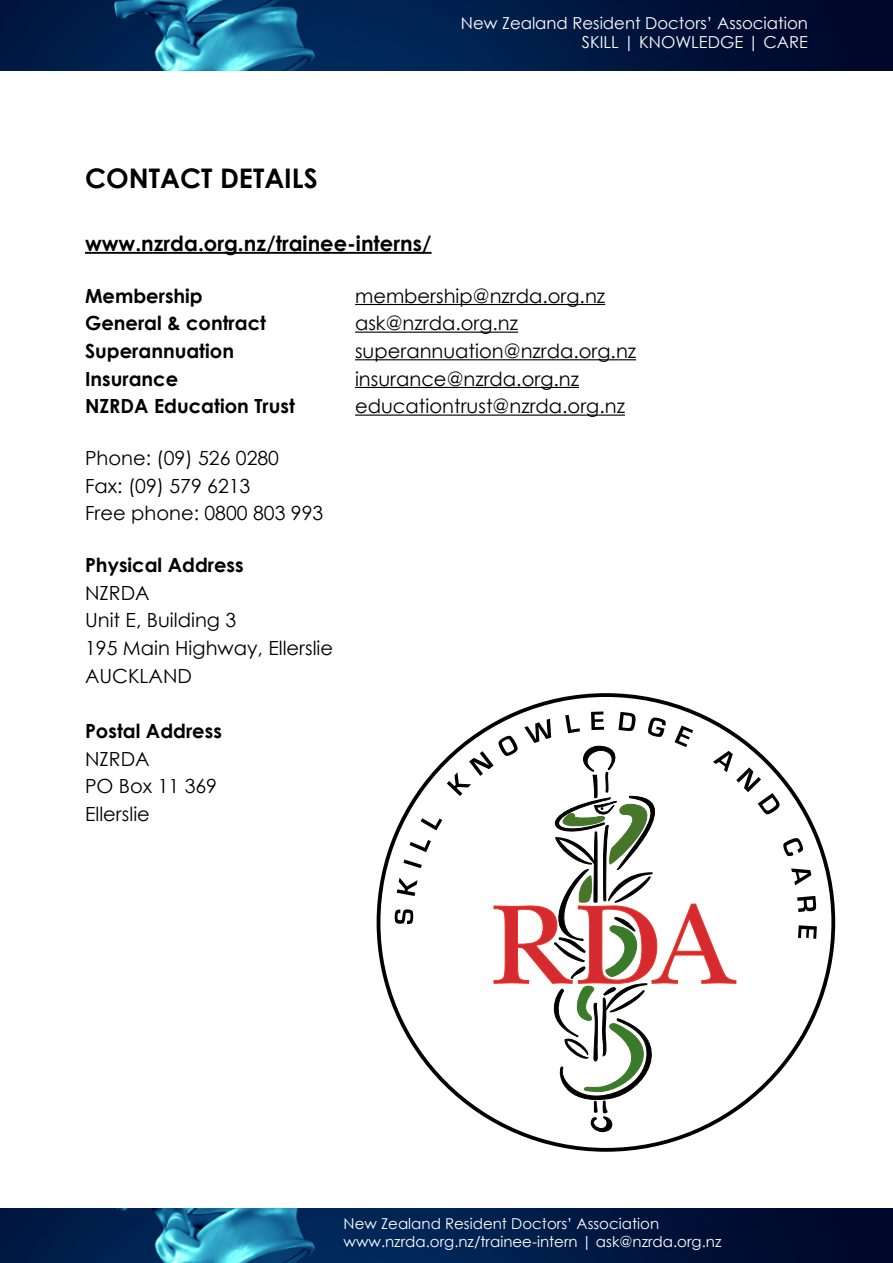
<style>
.page{position:relative;width:893px;height:1263px;background:#fff}
.page>*{position:absolute;margin:0;border:0;box-sizing:border-box;transform-origin:0 0}
.t1{font:700 27px "Century Gothic";color:#000}
.t2{font:700 21px "Century Gothic";color:#000}
.t3{font:19.5px/27.6px "Century Gothic";color:#000}
.t4{font:700 19.5px "Century Gothic";color:#000}
.t5{font:16.5px/19.8px "Century Gothic";color:#fff;text-align:right}
.t6{font:15px/18px "Century Gothic";color:#fff}
</style>
<div class="page">
<hr style="left:85px;top:252px;width:347px;height:2px;background:#000">
<hr style="left:355px;top:304px;width:250px;height:1px;background:#000">
<hr style="left:355px;top:332px;width:163px;height:1px;background:#000">
<hr style="left:355px;top:359px;width:281px;height:1px;background:#000">
<hr style="left:355px;top:387px;width:224px;height:1px;background:#000">
<hr style="left:355px;top:414px;width:270px;height:2px;background:#000">
<img style="left:0;top:1209px;width:893px;height:54px">
<img style="left:0;top:0;width:893px;height:71px">
<svg style="left:378px;top:695px;width:456px;height:455px"></svg>
<svg style="left:395px;top:711px;width:422px;height:421px"></svg>
<h1 class="t1" style="left:85px;top:158px;width:234px">CONTACT DETAILS</h1>
<p class="t5" style="left:461px;top:12px;width:349px">New Zealand Resident Doctors’ Association<br>SKILL | KNOWLEDGE | CARE</p>
<p class="t2" style="left:85px;top:227px;width:348px">www.nzrda.org.nz/trainee-interns/</p>
<p class="t4" style="left:85px;top:281px;width:119px">Membership</p>
<p class="t3" style="left:355px;top:281px;width:252px">membership@nzrda.org.nz</p>
<p class="t4" style="left:85px;top:308px;width:182px">General &amp; contract</p>
<p class="t3" style="left:355px;top:309px;width:165px">ask@nzrda.org.nz</p>
<p class="t4" style="left:85px;top:336px;width:150px">Superannuation</p>
<p class="t3" style="left:355px;top:337px;width:283px">superannuation@nzrda.org.nz</p>
<p class="t4" style="left:85px;top:364px;width:95px">Insurance</p>
<p class="t3" style="left:355px;top:364px;width:225px">insurance@nzrda.org.nz</p>
<p class="t4" style="left:85px;top:391px;width:211px">NZRDA Education Trust</p>
<p class="t3" style="left:355px;top:392px;width:271px">educationtrust@nzrda.org.nz</p>
<p class="t3" style="left:85px;top:444px;width:240px">Phone: (09) 526 0280<br>Fax: (09) 579 6213<br>Free phone: 0800 803 993</p>
<p class="t4" style="left:85px;top:550px;width:160px">Physical Address</p>
<p class="t3" style="left:85px;top:578px;width:250px">NZRDA<br>Unit E, Building 3<br>195 Main Highway, Ellerslie<br>AUCKLAND</p>
<p class="t4" style="left:85px;top:716px;width:138px">Postal Address</p>
<p class="t3" style="left:85px;top:744px;width:134px">NZRDA<br>PO Box 11 369<br>Ellerslie</p>
<p class="t6" style="left:344px;top:1214px;width:379px">New Zealand Resident Doctors’ Association www.nzrda.org.nz/trainee-intern | ask@nzrda.org.nz</p>
</div>
